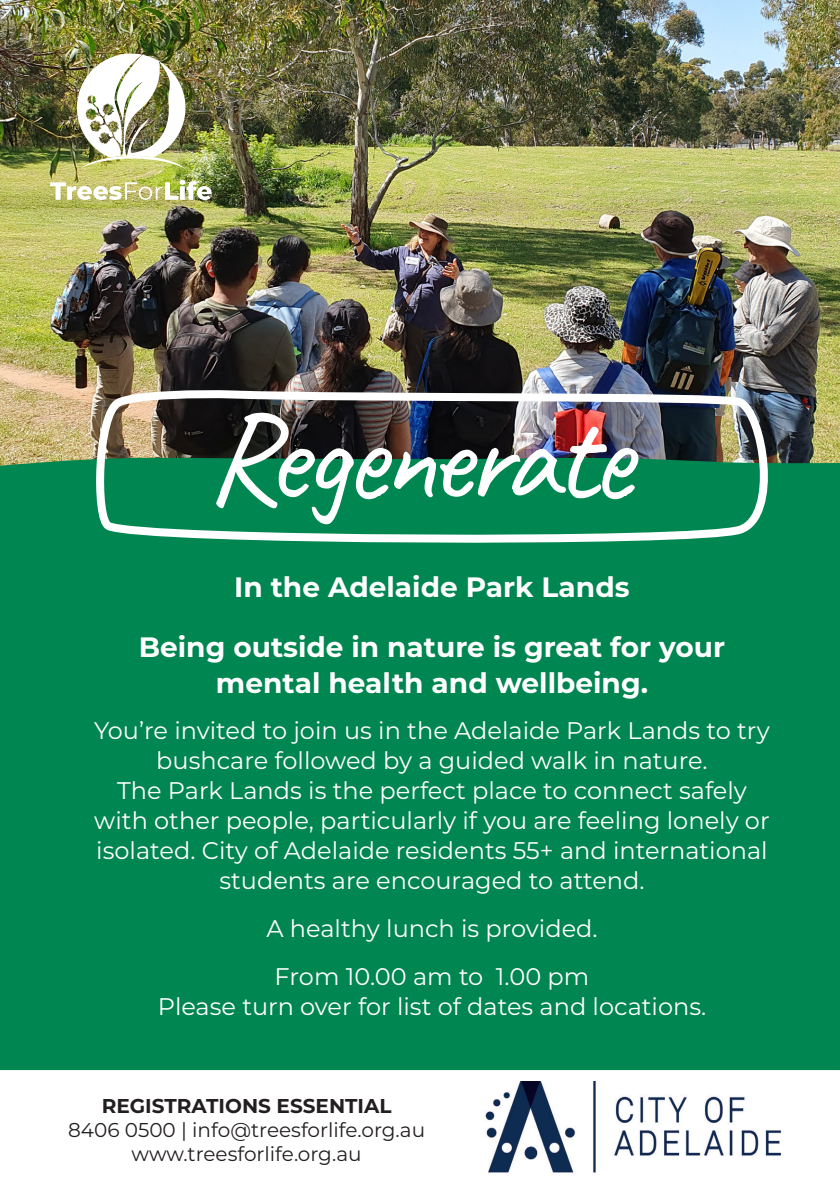
<style>
.page{position:relative;width:840px;height:1191px;background:#fff}
.page>*{position:absolute;margin:0;border:0;box-sizing:border-box;transform-origin:0 0}
.Flyer_title{font:130px "Caveat";letter-spacing:-.05em;color:#fff}
.t1{font:700 28px "Montserrat";color:#fff}
.t2{font:24px/30px "Montserrat";color:#fff;text-align:center}
.t3{font:20px "Montserrat";color:#231f20}
.t4{font:700 20px "Montserrat";color:#231f20}
</style>
<div class="page">
<img style="left:0;top:0;width:839px;height:456px">
<div style="left:0;top:456px;width:839px;height:614px;background:#008650"></div>
<img style="left:87px;top:385px;width:702px;height:166px">
<img style="left:485px;top:1081px;width:296px;height:92px">
<img style="left:71px;top:51px;width:121px;height:118px">
<img style="left:50px;top:180px;width:161px;height:20px">
<p class="Flyer_title" style="left:210px;top:374px;width:422px">Regenerate</p>
<p class="t1" style="left:234px;top:567px;width:397px">In the Adelaide Park Lands</p>
<p class="t1" style="left:139px;top:627px;width:587px">Being outside in nature is great for your</p>
<p class="t1" style="left:216px;top:663px;width:433px">mental health and wellbeing.</p>
<p class="t2" style="left:94px;top:714px;width:677px">You’re invited to join us in the Adelaide Park Lands to try bushcare followed by a guided walk in nature.<br>The Park Lands is the perfect place to connect safely with other people, particularly if you are feeling lonely or isolated. City of Adelaide residents 55+ and international students are encouraged to attend.</p>
<p class="t2" style="left:266px;top:912px;width:332px">A healthy lunch is provided.</p>
<p class="t2" style="left:274px;top:960px;width:316px">From 10.00 am to 1.00 pm</p>
<p class="t2" style="left:158px;top:990px;width:549px">Please turn over for list of dates and locations.</p>
<p class="t4" style="left:102px;top:1091px;width:291px">REGISTRATIONS ESSENTIAL</p>
<p class="t3" style="left:68px;top:1115px;width:358px">8406 0500 | info@treesforlife.org.au</p>
<p class="t3" style="left:131px;top:1139px;width:231px">www.treesforlife.org.au</p>
</div>
